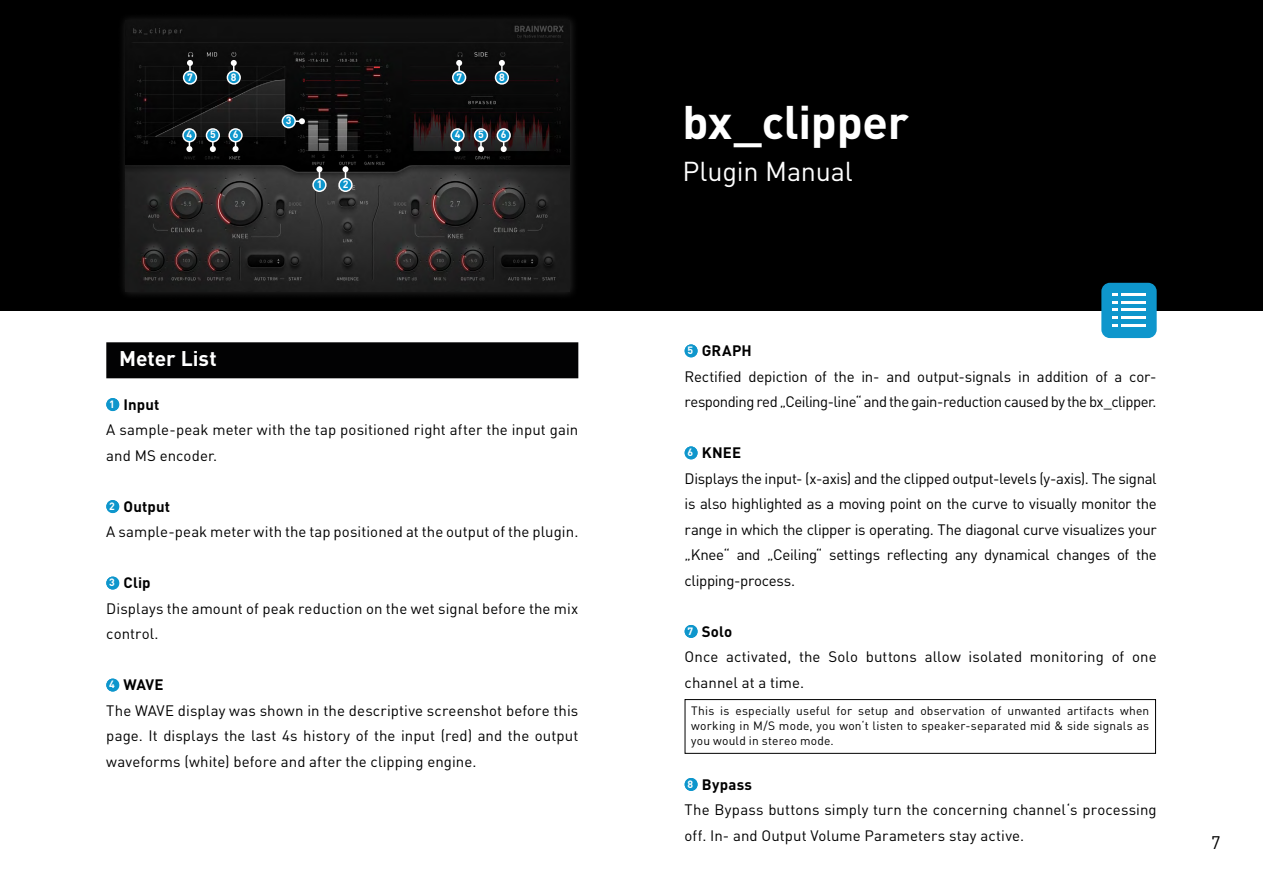
<style>
.page{position:relative;width:1263px;height:893px;background:#fff}
.page>*{position:absolute;margin:0;border:0;box-sizing:border-box;transform-origin:0 0}
.t1{font:700 46.5px "DIN Pro";letter-spacing:-.01em;color:#fff}
.t2{font:27px "DIN Pro";letter-spacing:-.01em;color:#fff}
.t3{font:700 21px "DIN Pro";color:#fff}
.t4{font:18px "DIN Pro";color:#000}
.t5{font:15px/25.5px "DIN Pro";color:#000}
.t6{font:15px/25.5px "DIN Pro";letter-spacing:-.025em;color:#000}
.t7{font:12px/15px "DIN Pro";letter-spacing:.015em;color:#000;text-align:justify}
.t8{font:700 10.5px "DIN Pro";color:#fff}
.s1{font-weight:700;font-size:10.5px;color:#fff}
.s2{font-weight:700}
</style>
<div class="page">
<div style="left:0;top:0;width:1263px;height:310px;background:#000"></div>
<div style="left:117px;top:11px;width:462px;height:289px;background:#fff;opacity:.15"></div>
<img style="left:126px;top:21px;width:443px;height:270px">
<div style="left:685px;top:344px;width:13px;height:13px;background:#0e96cc;border-radius:50%"></div>
<div style="left:685px;top:446px;width:13px;height:13px;background:#0e96cc;border-radius:50%"></div>
<div style="left:685px;top:625px;width:13px;height:13px;background:#0e96cc;border-radius:50%"></div>
<div style="left:685px;top:778px;width:13px;height:13px;background:#0e96cc;border-radius:50%"></div>
<svg style="left:187px;top:60px;width:6px;height:10px"></svg>
<svg style="left:456px;top:60px;width:6px;height:10px"></svg>
<svg style="left:231px;top:60px;width:6px;height:10px"></svg>
<svg style="left:499px;top:60px;width:6px;height:10px"></svg>
<div style="left:184px;top:71px;width:12px;height:13px;background:#0e96cc;border-radius:50%"></div>
<div style="left:183px;top:70px;width:14px;height:15px;border:2px solid #fff;border-radius:50%"></div>
<div style="left:453px;top:71px;width:12px;height:13px;background:#0e96cc;border-radius:50%"></div>
<div style="left:452px;top:70px;width:14px;height:15px;border:2px solid #fff;border-radius:50%"></div>
<div style="left:227px;top:71px;width:13px;height:13px;background:#0e96cc;border-radius:50%"></div>
<div style="left:227px;top:70px;width:14px;height:15px;border:2px solid #fff;border-radius:50%"></div>
<div style="left:495px;top:71px;width:13px;height:13px;background:#0e96cc;border-radius:50%"></div>
<div style="left:495px;top:70px;width:14px;height:15px;border:2px solid #fff;border-radius:50%"></div>
<div style="left:1101px;top:283px;width:56px;height:55px;background:#0e96cc;border-radius:9px"></div>
<hr style="left:1121px;top:293px;width:25px;height:3px;background:#fff">
<hr style="left:1121px;top:324px;width:25px;height:3px;background:#fff">
<hr style="left:1121px;top:308px;width:25px;height:3px;background:#fff">
<hr style="left:1121px;top:301px;width:25px;height:2px;background:#fff">
<hr style="left:1121px;top:316px;width:25px;height:3px;background:#fff">
<svg style="left:1112px;top:293px;width:5px;height:34px"></svg>
<div style="left:685px;top:699px;width:471px;height:55px;border:1px solid #000"></div>
<div style="left:106px;top:342px;width:472px;height:36px;background:#020203"></div>
<div style="left:106px;top:398px;width:13px;height:13px;background:#0e96cc;border-radius:50%"></div>
<div style="left:106px;top:500px;width:13px;height:13px;background:#0e96cc;border-radius:50%"></div>
<div style="left:106px;top:577px;width:13px;height:13px;background:#0e96cc;border-radius:50%"></div>
<div style="left:106px;top:679px;width:13px;height:13px;background:#0e96cc;border-radius:50%"></div>
<svg style="left:316px;top:166px;width:6px;height:13px"></svg>
<svg style="left:342px;top:166px;width:6px;height:13px"></svg>
<svg style="left:296px;top:118px;width:9px;height:6px"></svg>
<div style="left:313px;top:178px;width:13px;height:13px;background:#0e96cc;border-radius:50%"></div>
<div style="left:312px;top:178px;width:15px;height:14px;border:2px solid #fff;border-radius:50%"></div>
<div style="left:339px;top:178px;width:13px;height:13px;background:#0e96cc;border-radius:50%"></div>
<div style="left:338px;top:178px;width:15px;height:14px;border:2px solid #fff;border-radius:50%"></div>
<div style="left:282px;top:115px;width:13px;height:13px;background:#0e96cc;border-radius:50%"></div>
<div style="left:282px;top:114px;width:14px;height:14px;border:2px solid #fff;border-radius:50%"></div>
<svg style="left:186px;top:141px;width:6px;height:11px"></svg>
<svg style="left:454px;top:141px;width:6px;height:11px"></svg>
<svg style="left:210px;top:142px;width:6px;height:10px"></svg>
<svg style="left:478px;top:142px;width:6px;height:10px"></svg>
<svg style="left:233px;top:141px;width:6px;height:11px"></svg>
<svg style="left:501px;top:142px;width:6px;height:10px"></svg>
<div style="left:183px;top:129px;width:13px;height:13px;background:#0e96cc;border-radius:50%"></div>
<div style="left:182px;top:128px;width:15px;height:14px;border:2px solid #fff;border-radius:50%"></div>
<div style="left:451px;top:129px;width:13px;height:13px;background:#0e96cc;border-radius:50%"></div>
<div style="left:450px;top:128px;width:15px;height:14px;border:2px solid #fff;border-radius:50%"></div>
<div style="left:206px;top:129px;width:13px;height:13px;background:#0e96cc;border-radius:50%"></div>
<div style="left:206px;top:128px;width:14px;height:14px;border:2px solid #fff;border-radius:50%"></div>
<div style="left:475px;top:129px;width:12px;height:13px;background:#0e96cc;border-radius:50%"></div>
<div style="left:474px;top:128px;width:14px;height:14px;border:2px solid #fff;border-radius:50%"></div>
<div style="left:229px;top:129px;width:13px;height:13px;background:#0e96cc;border-radius:50%"></div>
<div style="left:228px;top:128px;width:15px;height:14px;border:2px solid #fff;border-radius:50%"></div>
<div style="left:497px;top:129px;width:13px;height:13px;background:#0e96cc;border-radius:50%"></div>
<div style="left:497px;top:128px;width:14px;height:14px;border:2px solid #fff;border-radius:50%"></div>
<p class="t8" style="left:187px;top:70px;width:7px">7</p>
<p class="t8" style="left:231px;top:70px;width:7px">8</p>
<p class="t8" style="left:456px;top:70px;width:7px">7</p>
<p class="t8" style="left:499px;top:70px;width:7px">8</p>
<p class="t8" style="left:286px;top:113px;width:7px">3</p>
<p class="t8" style="left:187px;top:128px;width:7px">4</p>
<p class="t8" style="left:210px;top:128px;width:7px">5</p>
<p class="t8" style="left:233px;top:128px;width:7px">6</p>
<p class="t8" style="left:455px;top:128px;width:7px">4</p>
<p class="t8" style="left:478px;top:128px;width:7px">5</p>
<p class="t8" style="left:501px;top:128px;width:7px">6</p>
<p class="t8" style="left:317px;top:177px;width:7px">1</p>
<p class="t8" style="left:343px;top:177px;width:7px">2</p>
<h3 class="t3" style="left:119px;top:344px;width:99px">Meter List</h3>
<p class="t5" style="left:106px;top:391px;width:473px"><span class="s1">1</span> <span class="s2">Input<br></span>A sample-peak meter with the tap positioned right after the input gain and MS encoder.</p>
<p class="t5" style="left:106px;top:493px;width:474px"><span class="s1">2</span> <span class="s2">Output<br></span>A sample-peak meter with the tap positioned at the output of the plugin.</p>
<p class="t5" style="left:106px;top:570px;width:473px"><span class="s1">3</span> <span class="s2">Clip<br></span>Displays the amount of peak reduction on the wet signal before the mix control.</p>
<p class="t5" style="left:106px;top:672px;width:474px"><span class="s1">4</span> <span class="s2">WAVE<br></span>The WAVE display was shown in the descriptive screenshot before this page. It displays the last 4s history of the input (red) and the output waveforms (white) before and after the clipping engine.</p>
<h1 class="t1" style="left:682px;top:91px;width:228px">bx_clipper</h1>
<h2 class="t2" style="left:682px;top:153px;width:172px">Plugin Manual</h2>
<p class="t6" style="left:685px;top:337px;width:473px"><span class="s1">5</span> <span class="s2">GRAPH<br></span>Rectified depiction of the in- and output-signals in addition of a cor&shy;responding red „Ceiling-line“ and the gain-reduction caused by the bx_clipper.</p>
<p class="t6" style="left:685px;top:439px;width:474px"><span class="s1">6</span> <span class="s2">KNEE<br></span>Displays the input- (x-axis) and the clipped output-levels (y-axis). The signal is also highlighted as a moving point on the curve to visually monitor the range in which the clipper is operating. The diagonal curve visualizes your „Knee“ and „Ceiling“ settings reflecting any dynamical changes of the clipping-process.</p>
<p class="t5" style="left:685px;top:618px;width:473px"><span class="s1">7</span> <span class="s2">Solo<br></span>Once activated, the Solo buttons allow isolated monitoring of one channel at a time.</p>
<p class="t7" style="left:691px;top:703px;width:459px">This is especially useful for setup and observation of unwanted artifacts when working in M/S mode, you won‘t listen to speaker-separated mid &amp; side signals as you would in stereo mode.</p>
<p class="t5" style="left:685px;top:771px;width:474px"><span class="s1">8</span> <span class="s2">Bypass<br></span>The Bypass buttons simply turn the concerning channel‘s processing off. In- and Output Volume Parameters stay active.</p>
<p class="t4" style="left:1211px;top:831px;width:11px">7</p>
</div>
